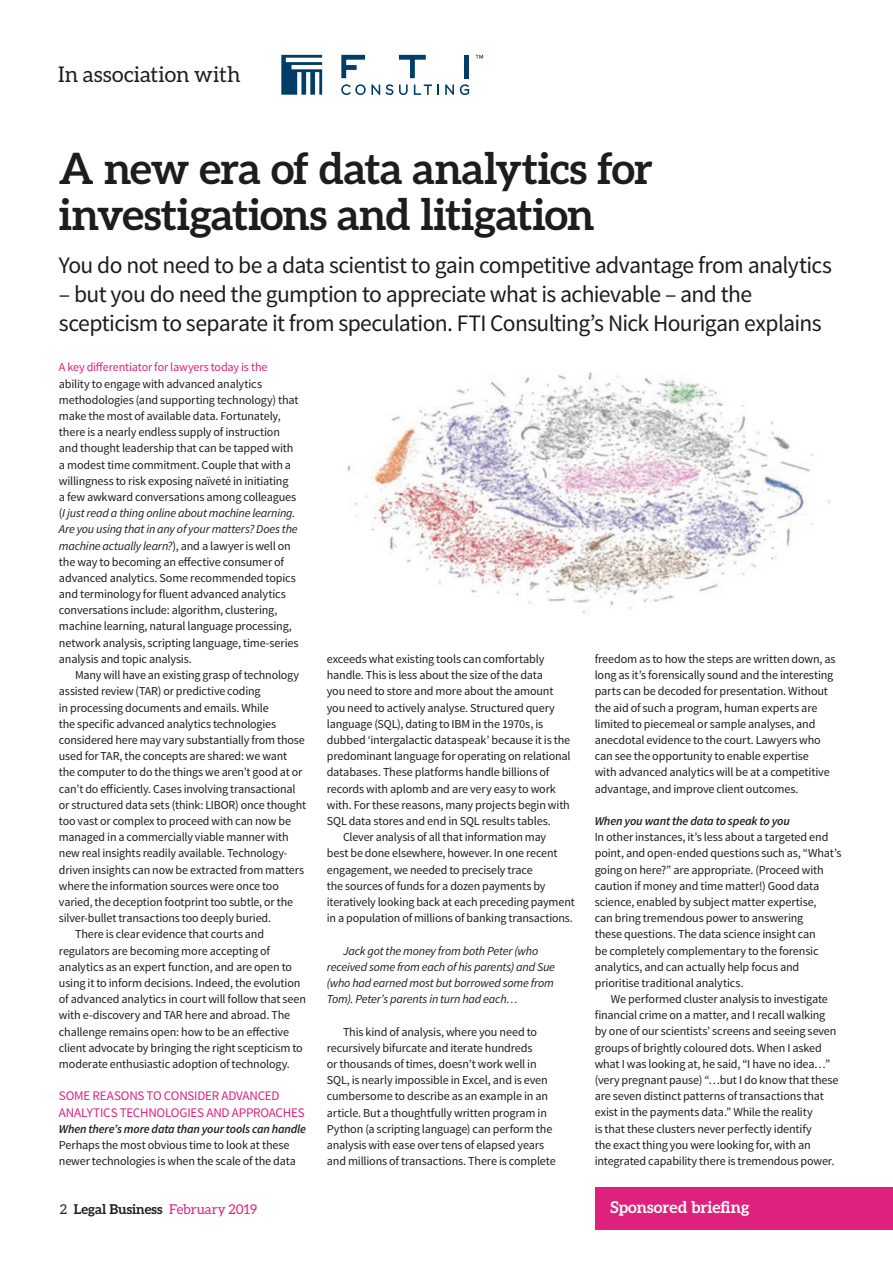
<style>
.page{position:relative;width:893px;height:1263px;background:#fff}
.page>*{position:absolute;margin:0;border:0;box-sizing:border-box;transform-origin:0 0}
.t1{font:700 43.2px/45.9px "Aleo";letter-spacing:-.015em;color:#1d1d1b}
.t2{font:23.7px/29.2px "Source Sans Pro";letter-spacing:-.03em;color:#1d1d1b}
.t3{font:21.6px "Aleo";color:#1d1d1b}
.t4{font:700 16.2px "Aleo";color:#fff}
.t5{font:700 13.5px "Aleo";color:#1d1d1b}
.t6{font:13.2px/16.2px "Source Sans Pro";letter-spacing:-.02em;color:#df217e}
.t7{font:12.15px/16.2px "Source Sans Pro";letter-spacing:-.015em;color:#1d1d1b}
.t8{font:italic 12.15px/16.2px "Source Sans Pro";letter-spacing:-.015em;color:#1d1d1b}
.t9{font:italic 600 12.15px "Source Sans Pro";letter-spacing:-.015em;color:#1d1d1b}
.t10{font:12.15px "Source Sans Pro";letter-spacing:-.015em;color:#df217e}
.s1{font-style:italic}
.s2{font-weight:400}
.s3{font-weight:400;color:#df217e}
</style>
<div class="page">
<div style="left:595px;top:1187px;width:298px;height:42px;background:#df217e"></div>
<img style="left:347px;top:372px;width:484px;height:241px">
<svg style="left:281px;top:55px;width:41px;height:40px"></svg>
<svg style="left:341px;top:84px;width:52px;height:11px"></svg>
<svg style="left:399px;top:84px;width:9px;height:11px"></svg>
<svg style="left:414px;top:84px;width:25px;height:11px"></svg>
<svg style="left:445px;top:84px;width:9px;height:11px"></svg>
<svg style="left:460px;top:84px;width:9px;height:11px"></svg>
<svg style="left:476px;top:55px;width:7px;height:4px"></svg>
<svg style="left:399px;top:55px;width:27px;height:23px"></svg>
<div style="left:464px;top:55px;width:5px;height:23px;background:#003e69"></div>
<svg style="left:341px;top:55px;width:24px;height:23px"></svg>
<h3 class="t3" style="left:58px;top:62px;width:184px">In association with</h3>
<h1 class="t1" style="left:59px;top:145px;width:596px">A new era of data analytics for investigations and litigation</h1>
<h2 class="t2" style="left:59px;top:250px;width:775px">You do not need to be a data scientist to gain competitive advantage from analytics</h2>
<h2 class="t2" style="left:59px;top:280px;width:764px">– but you do need the gumption to appreciate what is achievable – and the scepticism to separate it from speculation. FTI Consulting’s Nick Hourigan explains</h2>
<p class="t10" style="left:59px;top:360px;width:210px">A key differentiator for lawyers today is the</p>
<p class="t7" style="left:59px;top:376px;width:241px">ability to engage with advanced analytics methodologies (and supporting technology) that make the most of available data. Fortunately, there is a nearly endless supply of instruction and thought leadership that can be tapped with a modest time commitment. Couple that with a willingness to risk exposing naïveté in initiating<br>a few awkward conversations among colleagues (<span class="s1">I just read a thing online about machine learning.<br>Are you using that in any of your matters? Does the machine actually learn?</span>), and a lawyer is well on the way to becoming an effective consumer of advanced analytics. Some recommended topics and terminology for fluent advanced analytics conversations include: algorithm, clustering, machine learning, natural language processing, network analysis, scripting language, time-series analysis and topic analysis.</p>
<p class="t7" style="left:75px;top:667px;width:225px">Many will have an existing grasp of technology</p>
<p class="t7" style="left:59px;top:683px;width:203px">assisted review (TAR) or predictive coding</p>
<p class="t7" style="left:59px;top:700px;width:211px">in processing documents and emails. While</p>
<p class="t7" style="left:59px;top:716px;width:219px">the specific advanced analytics technologies</p>
<p class="t7" style="left:59px;top:732px;width:247px">considered here may vary substantially from those</p>
<p class="t7" style="left:59px;top:748px;width:230px">used for TAR, the concepts are shared: we want</p>
<p class="t7" style="left:59px;top:764px;width:245px">the computer to do the things we aren’t good at or</p>
<p class="t7" style="left:59px;top:781px;width:238px">can’t do efficiently. Cases involving transactional</p>
<p class="t7" style="left:59px;top:797px;width:249px">or structured data sets (think: LIBOR) once thought</p>
<p class="t7" style="left:59px;top:813px;width:234px">too vast or complex to proceed with can now be</p>
<p class="t7" style="left:59px;top:829px;width:231px">managed in a commercially viable manner with</p>
<p class="t7" style="left:59px;top:845px;width:230px">new real insights readily available. Technology-</p>
<p class="t7" style="left:59px;top:862px;width:247px">driven insights can now be extracted from matters</p>
<p class="t7" style="left:59px;top:878px;width:221px">where the information sources were once too</p>
<p class="t7" style="left:59px;top:894px;width:236px">varied, the deception footprint too subtle, or the</p>
<p class="t7" style="left:59px;top:910px;width:214px">silver-bullet transactions too deeply buried.</p>
<p class="t7" style="left:75px;top:926px;width:191px">There is clear evidence that courts and</p>
<p class="t7" style="left:59px;top:943px;width:213px">regulators are becoming more accepting of</p>
<p class="t7" style="left:59px;top:959px;width:235px">analytics as an expert function, and are open to</p>
<p class="t7" style="left:59px;top:975px;width:243px">using it to inform decisions. Indeed, the evolution</p>
<p class="t7" style="left:59px;top:991px;width:249px">of advanced analytics in court will follow that seen</p>
<p class="t7" style="left:59px;top:1007px;width:233px">with e-discovery and TAR here and abroad. The</p>
<p class="t7" style="left:59px;top:1024px;width:232px">challenge remains open: how to be an effective</p>
<p class="t7" style="left:59px;top:1040px;width:245px">client advocate by bringing the right scepticism to</p>
<p class="t7" style="left:59px;top:1056px;width:232px">moderate enthusiastic adoption of technology.</p>
<p class="t6" style="left:59px;top:1088px;width:247px">SOME REASONS TO CONSIDER ADVANCED<br>ANALYTICS TECHNOLOGIES AND APPROACHES</p>
<p class="t9" style="left:59px;top:1121px;width:249px">When there’s more data than your tools can handle</p>
<p class="t7" style="left:59px;top:1137px;width:238px">Perhaps the most obvious time to look at these newer technologies is when the scale of the data</p>
<p class="t5" style="left:60px;top:1201px;width:199px"><span class="s2">2</span> Legal Business <span class="s3">February 2019</span></p>
<p class="t7" style="left:327px;top:651px;width:219px">exceeds what existing tools can comfortably</p>
<p class="t7" style="left:327px;top:667px;width:218px">handle. This is less about the size of the data</p>
<p class="t7" style="left:327px;top:683px;width:228px">you need to store and more about the amount</p>
<p class="t7" style="left:327px;top:700px;width:230px">you need to actively analyse. Structured query</p>
<p class="t7" style="left:327px;top:716px;width:218px">language (SQL), dating to IBM in the 1970s, is</p>
<p class="t7" style="left:327px;top:732px;width:245px">dubbed ‘intergalactic dataspeak’ because it is the</p>
<p class="t7" style="left:327px;top:748px;width:245px">predominant language for operating on relational</p>
<p class="t7" style="left:327px;top:764px;width:224px">databases. These platforms handle billions of</p>
<p class="t7" style="left:327px;top:781px;width:231px">records with aplomb and are very easy to work</p>
<p class="t7" style="left:327px;top:797px;width:245px">with. For these reasons, many projects begin with</p>
<p class="t7" style="left:327px;top:813px;width:225px">SQL data stores and end in SQL results tables.</p>
<p class="t7" style="left:343px;top:829px;width:205px">Clever analysis of all that information may</p>
<p class="t7" style="left:327px;top:845px;width:232px">best be done elsewhere, however. In one recent</p>
<p class="t7" style="left:327px;top:862px;width:207px">engagement, we needed to precisely trace</p>
<p class="t7" style="left:327px;top:878px;width:220px">the sources of funds for a dozen payments by</p>
<p class="t7" style="left:327px;top:894px;width:249px">iteratively looking back at each preceding payment</p>
<p class="t7" style="left:327px;top:910px;width:248px">in a population of millions of banking transactions.</p>
<p class="t8" style="left:327px;top:942px;width:230px;text-indent:16px">Jack got the money from both Peter (who received some from each of his parents) and Sue (who had earned most but borrowed some from Tom). Peter’s parents in turn had each…</p>
<p class="t7" style="left:327px;top:1024px;width:230px;text-indent:16px">This kind of analysis, where you need to recursively bifurcate and iterate hundreds<br>or thousands of times, doesn’t work well in SQL, is nearly impossible in Excel, and is even cumbersome to describe as an example in an article. But a thoughtfully written program in Python (a scripting language) can perform the analysis with ease over tens of elapsed years and millions of transactions. There is complete</p>
<p class="t7" style="left:595px;top:651px;width:242px">freedom as to how the steps are written down, as long as it’s forensically sound and the interesting parts can be decoded for presentation. Without the aid of such a program, human experts are limited to piecemeal or sample analyses, and anecdotal evidence to the court. Lawyers who can see the opportunity to enable expertise<br>with advanced analytics will be at a competitive advantage, and improve client outcomes.</p>
<p class="t9" style="left:595px;top:813px;width:197px">When you want the data to speak to you</p>
<p class="t7" style="left:595px;top:829px;width:248px">In other instances, it’s less about a targeted end point, and open-ended questions such as, “What’s going on here?” are appropriate. (Proceed with caution if money and time matter!) Good data science, enabled by subject matter expertise,<br>can bring tremendous power to answering<br>these questions. The data science insight can<br>be completely complementary to the forensic analytics, and can actually help focus and prioritise traditional analytics.</p>
<p class="t7" style="left:595px;top:991px;width:245px;text-indent:16px">We performed cluster analysis to investigate financial crime on a matter, and I recall walking by one of our scientists’ screens and seeing seven groups of brightly coloured dots. When I asked what I was looking at, he said, “I have no idea…” (very pregnant pause) “…but I do know that these are seven distinct patterns of transactions that exist in the payments data.” While the reality<br>is that these clusters never perfectly identify<br>the exact thing you were looking for, with an integrated capability there is tremendous power.</p>
<h3 class="t4" style="left:610px;top:1197px;width:141px">Sponsored briefing</h3>
</div>
